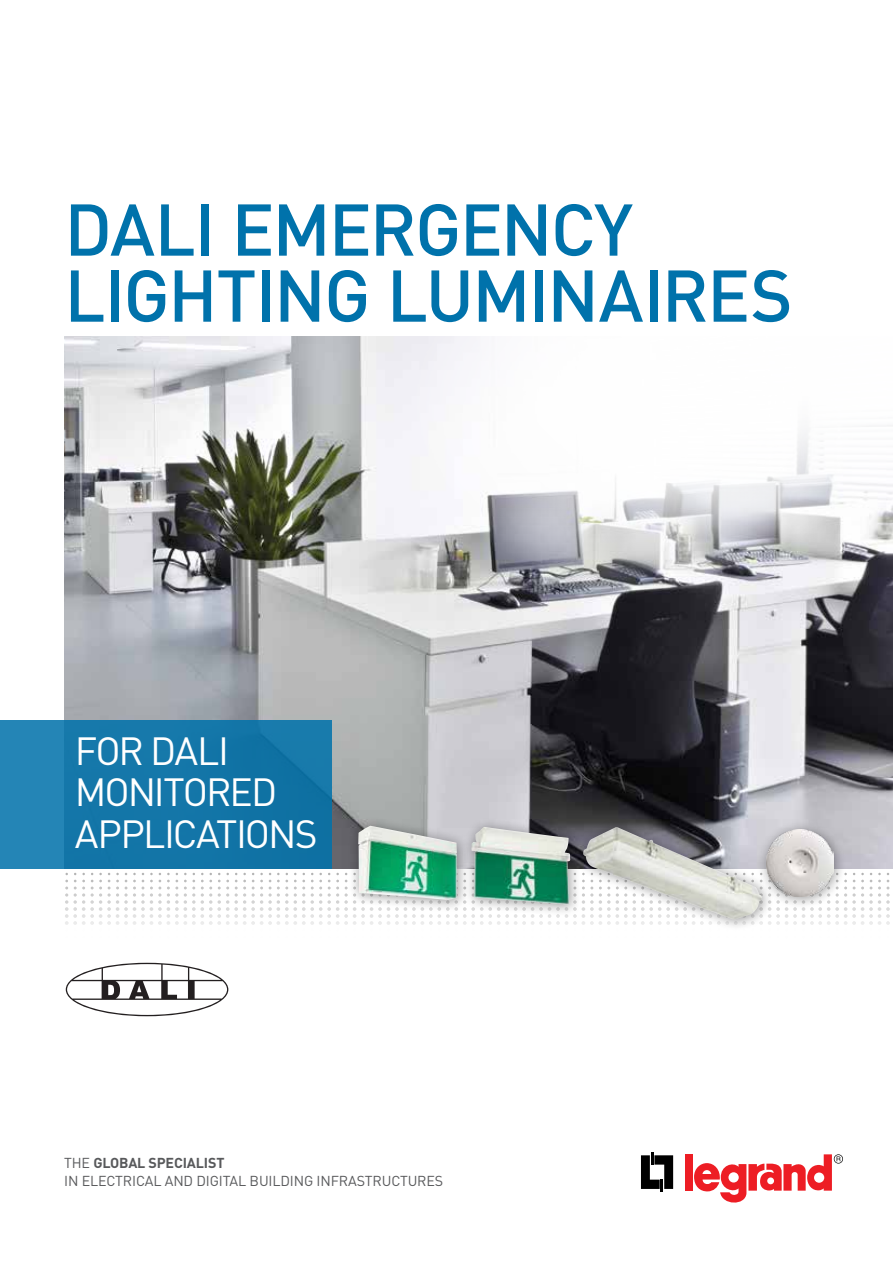
<style>
.page{position:relative;width:893px;height:1263px;background:#fff}
.page>*{position:absolute;margin:0;border:0;box-sizing:border-box;transform-origin:0 0}
.t1{font:500 72px/66px "DIN Pro";letter-spacing:-.03em;color:#0072ab}
.t2{font:38.85px/41.7px "DIN Pro";letter-spacing:-.05em;color:#fff}
.t3{font:14.25px/18px "DIN Pro";letter-spacing:-.01em;color:#58595b}
.s1{font-weight:700}
</style>
<div class="page">
<svg style="left:66px;top:963px;width:162px;height:53px"></svg>
<img style="left:64px;top:337px;width:829px;height:531px">
<svg style="left:65px;top:873px;width:825px;height:52px"></svg>
<svg style="left:641px;top:1152px;width:32px;height:40px"></svg>
<div style="left:685px;top:1154px;width:8px;height:36px;background:#ed1d24"></div>
<svg style="left:694px;top:1154px;width:149px;height:48px"></svg>
<svg style="left:466px;top:337px;width:427px;height:216px"></svg>
<svg style="left:407px;top:230px;width:471px;height:356px"></svg>
<div style="left:574px;top:817px;width:200px;height:115px;background:#000;opacity:.4"></div>
<img style="left:583px;top:827px;width:179px;height:92px">
<div style="left:0;top:720px;width:331px;height:148px;background:linear-gradient(to right,#2081b3,#0d6fa1)"></div>
<div style="left:461px;top:817px;width:121px;height:100px;background:#000;opacity:.4"></div>
<img style="left:471px;top:827px;width:99px;height:77px">
<div style="left:348px;top:816px;width:122px;height:96px;background:#000;opacity:.4"></div>
<img style="left:358px;top:826px;width:99px;height:74px">
<div style="left:757px;top:820px;width:89px;height:90px;background:#000;opacity:.4"></div>
<img style="left:766px;top:830px;width:67px;height:67px">
<h1 class="t1" style="left:64px;top:194px;width:730px">DALI EMERGENCY<br>LIGHTING LUMINAIRES</h1>
<h2 class="t2" style="left:75px;top:728px;width:244px">FOR DALI<br>MONITORED<br>APPLICATIONS</h2>
<p class="t3" style="left:64px;top:1153px;width:381px">THE <span class="s1">GLOBAL SPECIALIST<br></span>IN ELECTRICAL AND DIGITAL BUILDING INFRASTRUCTURES</p>
</div>
